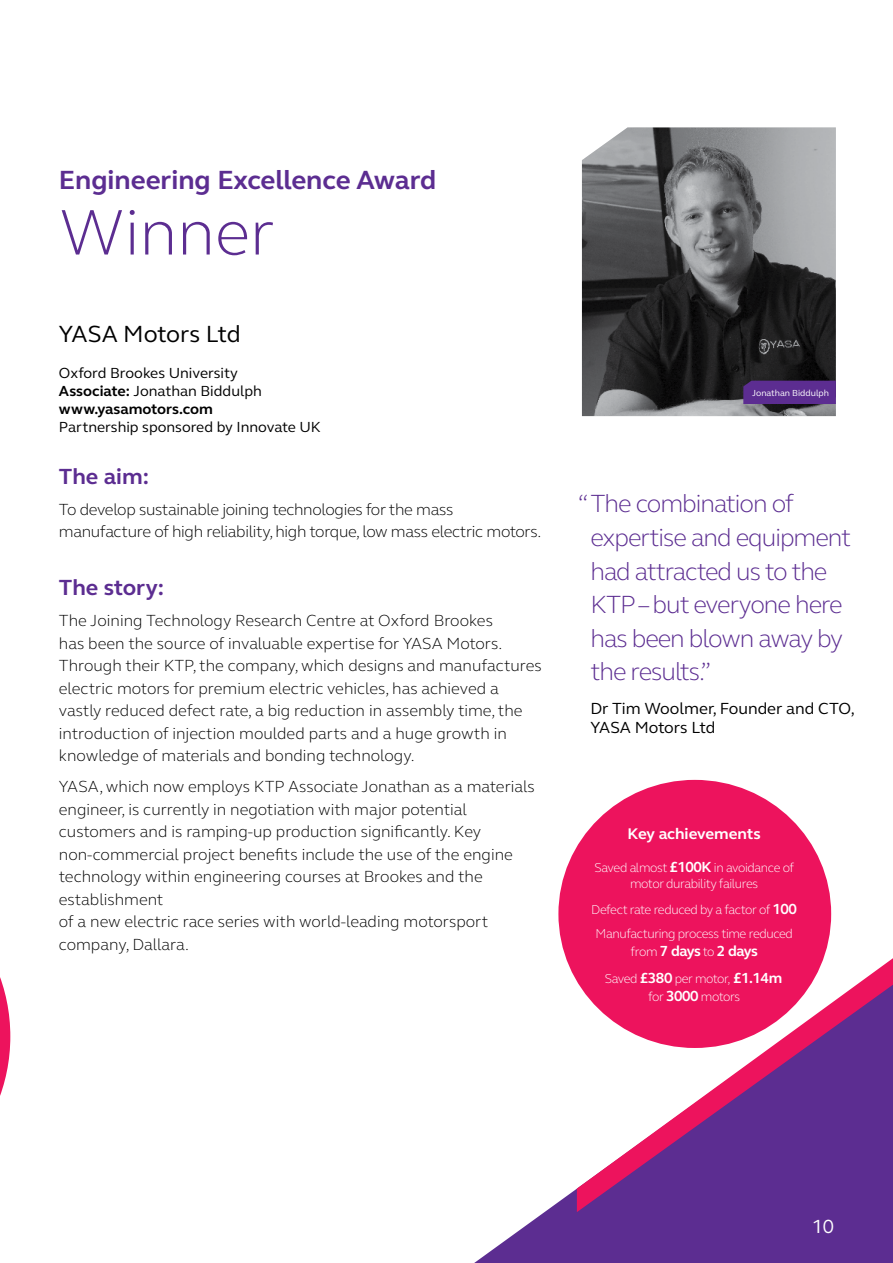
<style>
.page{position:relative;width:893px;height:1263px;background:#fff}
.page>*{position:absolute;margin:0;border:0;box-sizing:border-box;transform-origin:0 0}
.t1{font:300 66px "FS Elliot";color:#5c2d91}
.t2{font:700 27px "FS Elliot";color:#5c2d91}
.t3{font:300 25.5px/33.6px "FS Elliot";letter-spacing:-.04em;color:#5c2d91}
.t4{font:24px "FS Elliot";letter-spacing:-.01em;color:#000}
.t5{font:700 22.5px "FS Elliot";color:#5c2d91}
.t6{font:19.5px "FS Elliot";color:#fff}
.t7{font:300 16.5px/22.5px "FS Elliot";color:#000}
.t8{font:300 16.5px/22.5px "FS Elliot";letter-spacing:-.02em;color:#000}
.t9{font:16.5px/19.5px "FS Elliot";color:#000}
.t10{font:700 15.9px "FS Elliot";color:#fff}
.t11{font:15px/18px "FS Elliot";color:#000}
.t12{font:700 15px "FS Elliot";letter-spacing:-.04em;color:#fff}
.t13{font:300 13.2px/15.8px "FS Elliot";letter-spacing:-.03em;color:#fff;text-align:center}
.t14{font:9px "FS Elliot";color:#fff}
.s1{font-weight:700}
.s2{font-weight:700;font-size:15px}
.s3{font-weight:300;font-size:13.2px}
</style>
<div class="page">
<svg style="left:474px;top:981px;width:419px;height:282px"></svg>
<svg style="left:577px;top:958px;width:316px;height:254px;fill:#5c2d91"></svg>
<div style="left:798px;top:1204px;width:50px;height:59px;background:#5c2d91"></div>
<img style="left:582px;top:127px;width:254px;height:289px">
<div style="left:743px;top:381px;width:93px;height:23px;background:#5c2d91"></div>
<svg style="left:0;top:977px;width:10px;height:119px"></svg>
<div style="left:558px;top:780px;width:273px;height:268px;background:#ed135d;border-radius:50%"></div>
<h2 class="t2" style="left:59px;top:162px;width:379px">Engineering Excellence Award</h2>
<h1 class="t1" style="left:59px;top:188px;width:217px">Winner</h1>
<h3 class="t4" style="left:59px;top:317px;width:183px">YASA Motors Ltd</h3>
<p class="t11" style="left:59px;top:363px;width:204px">Oxford Brookes University<br><span class="s1">Associate:</span> Jonathan Biddulph <span class="s1">www.yasamotors.com</span></p>
<p class="t11" style="left:59px;top:417px;width:263px">Partnership sponsored by Innovate UK</p>
<h3 class="t5" style="left:59px;top:461px;width:92px">The aim:</h3>
<p class="t8" style="left:59px;top:497px;width:484px">To develop sustainable joining technologies for the mass manufacture of high reliability, high torque, low mass electric motors.</p>
<h3 class="t5" style="left:59px;top:573px;width:107px">The story:</h3>
<p class="t7" style="left:59px;top:609px;width:484px">The Joining Technology Research Centre at Oxford Brookes<br>has been the source of invaluable expertise for YASA Motors.<br>Through their KTP, the company, which designs and manufactures electric motors for premium electric vehicles, has achieved a vastly reduced defect rate, a big reduction in assembly time, the introduction of injection moulded parts and a huge growth in knowledge of materials and bonding technology.</p>
<p class="t7" style="left:59px;top:775px;width:477px">YASA, which now employs KTP Associate Jonathan as a materials engineer, is currently in negotiation with major potential customers and is ramping-up production significantly. Key non-commercial project benefits include the use of the engine technology within engineering courses at Brookes and the establishment<br>of a new electric race series with world-leading motorsport company, Dallara.</p>
<p class="t14" style="left:752px;top:387px;width:79px">Jonathan Biddulph</p>
<h3 class="t3" style="left:590px;top:486px;width:262px;text-indent:-13px">“The combination of expertise and equipment had attracted us to the<br>KTP – but everyone here has been blown away by the results.”</h3>
<p class="t9" style="left:590px;top:698px;width:266px">Dr Tim Woolmer, Founder and CTO,<br>YASA Motors Ltd</p>
<p class="t10" style="left:628px;top:823px;width:135px">Key achievements</p>
<p class="t13" style="left:594px;top:859px;width:201px">Saved almost <span class="s2">£100K</span> in avoidance of motor durability failures</p>
<p class="t13" style="left:591px;top:897px;width:207px;line-height:24.3px">Defect rate reduced by a factor of <span class="s2">100<br></span>Manufacturing process time reduced</p>
<p class="t12" style="left:631px;top:941px;width:129px"><span class="s3">from</span> 7 days <span class="s3">to</span> 2 days</p>
<p class="t13" style="left:605px;top:969px;width:179px;line-height:18px">Saved <span class="s2">£380</span> per motor, <span class="s2">£1.14m </span>for <span class="s2">3000</span> motors</p>
<p class="t6" style="left:812px;top:1213px;width:24px">10</p>
</div>
